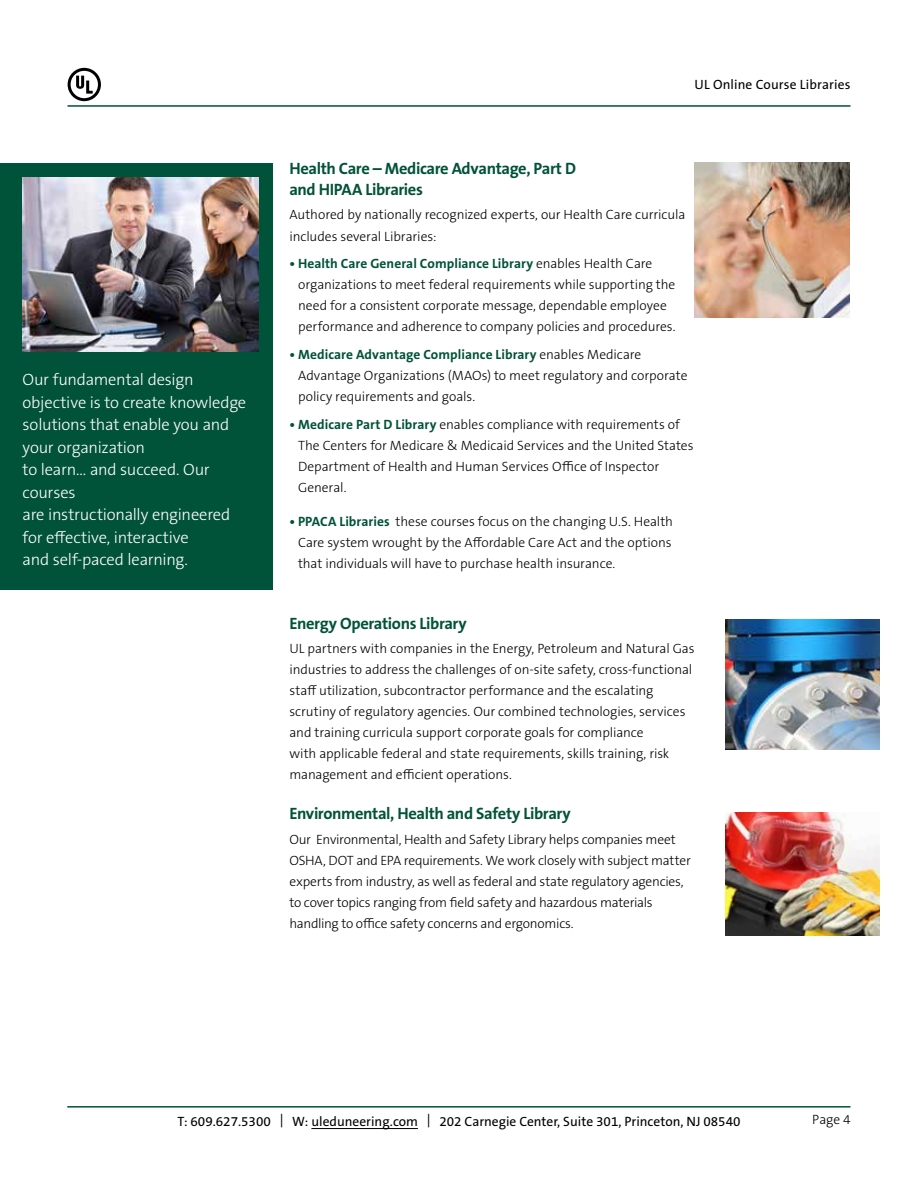
<style>
.page{position:relative;width:918px;height:1188px;background:#fff}
.page>*{position:absolute;margin:0;border:0;box-sizing:border-box;transform-origin:0 0}
.t1{font:300 16.5px/22.5px "The Sans B W3";letter-spacing:-.01em;color:#fff}
.t2{font:700 16.5px/21px "The Sans B W7";letter-spacing:-.025em;color:#005238}
.t3{font:300 13.5px/21px "The Sans B W3";letter-spacing:-.005em;color:#000}
.t4{font:700 13.5px "The Sans B W7";letter-spacing:.005em;color:#005238}
.t5{font:13.5px "The Sans B5 Plain";color:#000}
.t6{font:13.5px "The Sans";letter-spacing:.01em;color:#000}
.s1{font-family:"The Sans B W3";font-weight:300;color:#000}
.s2{font-family:"The Sans B W7";font-weight:700;color:#005238}
</style>
<div class="page">
<hr style="left:68px;top:105px;width:782px;height:2px;background:#005238">
<hr style="left:67px;top:1106px;width:784px;height:2px;background:#005238">
<hr style="left:311px;top:1128px;width:107px;height:1px;background:#000">
<svg style="left:68px;top:68px;width:33px;height:33px"></svg>
<div style="left:0;top:163px;width:272px;height:427px;background:#005238"></div>
<img style="left:23px;top:177px;width:236px;height:174px">
<img style="left:695px;top:163px;width:154px;height:154px">
<img style="left:725px;top:812px;width:155px;height:123px">
<img style="left:725px;top:620px;width:155px;height:130px">
<p class="t1" style="left:23px;top:369px;width:225px">Our fundamental design objective is to create knowledge solutions that enable you and your organization<br>to learn... and succeed. Our courses<br>are instructionally engineered for effective, interactive<br>and self-paced learning.</p>
<p class="t6" style="left:695px;top:76px;width:157px">UL Online Course Libraries</p>
<p class="t2" style="left:289px;top:158px;width:288px">Health Care – Medicare Advantage, Part D and HIPAA Libraries</p>
<p class="t3" style="left:289px;top:205px;width:397px">Authored by nationally recognized experts, our Health Care curricula includes several Libraries:</p>
<p class="t4" style="left:289px;top:255px;width:364px">• Health Care General Compliance Library <span class="s1">enables Health Care</span></p>
<p class="t3" style="left:298px;top:274px;width:379px">organizations to meet federal requirements while supporting the need for a consistent corporate message, dependable employee performance and adherence to company policies and procedures.</p>
<p class="t4" style="left:289px;top:346px;width:353px">• Medicare Advantage Compliance Library <span class="s1">enables Medicare</span></p>
<p class="t3" style="left:298px;top:365px;width:391px">Advantage Organizations (MAOs) to meet regulatory and corporate policy requirements and goals.</p>
<p class="t3" style="left:298px;top:414px;width:397px;text-indent:-9px"><span class="s2">• Medicare Part D Library</span> enables compliance with requirements of The Centers for Medicare &amp; Medicaid Services and the United States Department of Health and Human Services Office of Inspector General.</p>
<p class="t3" style="left:298px;top:511px;width:377px;text-align:justify;text-indent:-9px"><span class="s2">• PPACA Libraries</span> these courses focus on the changing U.S. Health Care system wrought by the Affordable Care Act and the options that individuals will have to purchase health insurance.</p>
<p class="t2" style="left:289px;top:613px;width:179px">Energy Operations Library</p>
<p class="t3" style="left:289px;top:638px;width:407px">UL partners with companies in the Energy, Petroleum and Natural Gas industries to address the challenges of on-site safety, cross-functional staff utilization, subcontractor performance and the escalating scrutiny of regulatory agencies. Our combined technologies, services and training curricula support corporate goals for compliance<br>with applicable federal and state requirements, skills training, risk management and efficient operations.</p>
<p class="t2" style="left:289px;top:803px;width:283px">Environmental, Health and Safety Library</p>
<p class="t3" style="left:289px;top:829px;width:403px">Our Environmental, Health and Safety Library helps companies meet OSHA, DOT and EPA requirements. We work closely with subject matter experts from industry, as well as federal and state regulatory agencies, to cover topics ranging from field safety and hazardous materials handling to office safety concerns and ergonomics.</p>
<p class="t5" style="left:177px;top:1114px;width:565px">T: 609.627.5300 | W: uleduneering.com | 202 Carnegie Center, Suite 301, Princeton, NJ 08540</p>
<p class="t3" style="left:812px;top:1110px;width:40px">Page 4</p>
</div>
